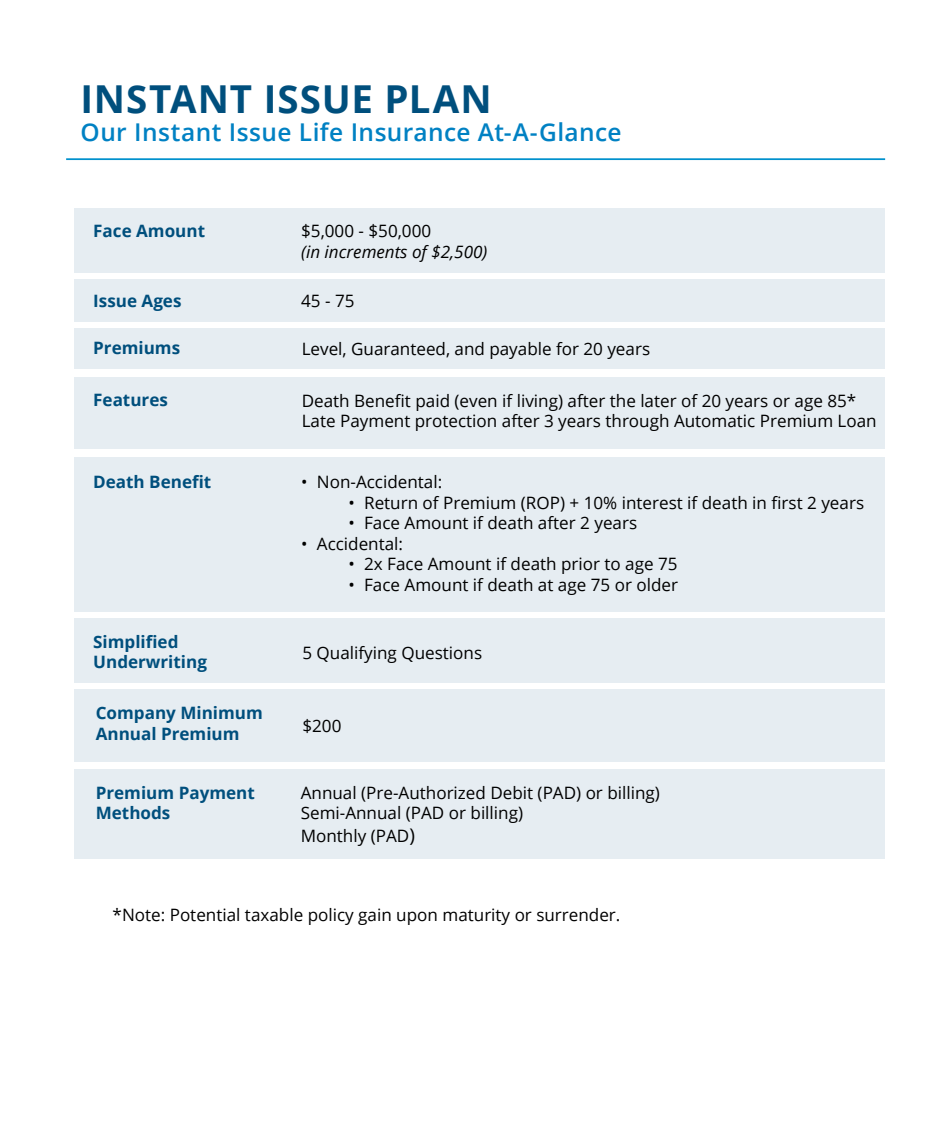
<style>
.page{position:relative;width:945px;height:1134px;background:#fff}
.page>*{position:absolute;margin:0;border:0;box-sizing:border-box;transform-origin:0 0}
.t1{font:700 38.5px "Open Sans";letter-spacing:.025em;color:#004f7d}
.t2{font:600 24.5px "Open Sans";letter-spacing:.015em;color:#0081c3}
.t3{font:17.15px/20.5px "Open Sans";color:#000}
.t4{font:700 17.15px/20.5px "Open Sans";color:#004f7d}
.t5{font:italic 17.15px "Open Sans";color:#000}
.s1{font-size:18.9px}
</style>
<div class="page">
<hr style="left:66px;top:158px;width:819px;height:2px;background:#0091cd">
<div style="left:74px;top:329px;width:811px;height:40px;background:#e6edf2"></div>
<div style="left:74px;top:279px;width:811px;height:43px;background:#e6edf2"></div>
<div style="left:74px;top:209px;width:811px;height:64px;background:#e6edf2"></div>
<div style="left:74px;top:457px;width:811px;height:154px;background:#e6edf2"></div>
<div style="left:74px;top:377px;width:811px;height:72px;background:#e6edf2"></div>
<div style="left:74px;top:619px;width:811px;height:64px;background:#e6edf2"></div>
<div style="left:74px;top:689px;width:811px;height:72px;background:#e6edf2"></div>
<div style="left:74px;top:769px;width:811px;height:90px;background:#e6edf2"></div>
<h1 class="t1" style="left:81px;top:72px;width:413px">INSTANT ISSUE PLAN</h1>
<h2 class="t2" style="left:81px;top:115px;width:542px">Our Instant Issue Life Insurance At-A-Glance</h2>
<p class="t4" style="left:93px;top:220px;width:113px">Face Amount</p>
<p class="t3" style="left:301px;top:220px;width:132px">$5,000 - $50,000</p>
<p class="t5" style="left:301px;top:240px;width:188px">(in increments of $2,500)</p>
<p class="t4" style="left:93px;top:290px;width:90px">Issue Ages</p>
<p class="t3" style="left:301px;top:290px;width:55px">45 - 75</p>
<p class="t4" style="left:93px;top:337px;width:88px">Premiums</p>
<p class="t3" style="left:302px;top:338px;width:350px">Level, Guaranteed, and payable for 20 years</p>
<p class="t4" style="left:93px;top:389px;width:76px">Features</p>
<p class="t3" style="left:302px;top:390px;width:577px">Death Benefit paid (even if living) after the later of 20 years or age 85*<br>Late Payment protection after 3 years through Automatic Premium Loan</p>
<p class="t4" style="left:93px;top:471px;width:120px">Death Benefit</p>
<p class="t3" style="left:301px;top:471px;width:143px">• Non-Accidental:</p>
<p class="t3" style="left:348px;top:492px;width:517px">• Return of Premium (ROP) + 10% interest if death in first 2 years</p>
<p class="t3" style="left:348px;top:512px;width:290px">• Face Amount if death after 2 years</p>
<p class="t3" style="left:301px;top:533px;width:103px">• Accidental:</p>
<p class="t3" style="left:348px;top:553px;width:331px">• 2x Face Amount if death prior to age 75</p>
<p class="t3" style="left:348px;top:574px;width:331px">• Face Amount if death at age 75 or older</p>
<p class="t4" style="left:93px;top:631px;width:115px">Simplified<br>Underwriting</p>
<p class="t3" style="left:302px;top:642px;width:181px">5 Qualifying Questions</p>
<p class="t4" style="left:96px;top:702px;width:169px">Company Minimum<br>Annual Premium</p>
<p class="t3" style="left:302px;top:715px;width:41px">$200</p>
<p class="t4" style="left:96px;top:782px;width:161px">Premium Payment<br>Methods</p>
<p class="t3" style="left:301px;top:782px;width:361px">Annual (Pre-Authorized Debit (PAD) or billing)<br>Semi-Annual (PAD or billing)</p>
<p class="t3" style="left:301px;top:825px;width:116px">Monthly (PAD<span class="s1">)</span></p>
<p class="t3" style="left:113px;top:904px;width:509px">*Note: Potential taxable policy gain upon maturity or surrender.</p>
</div>
